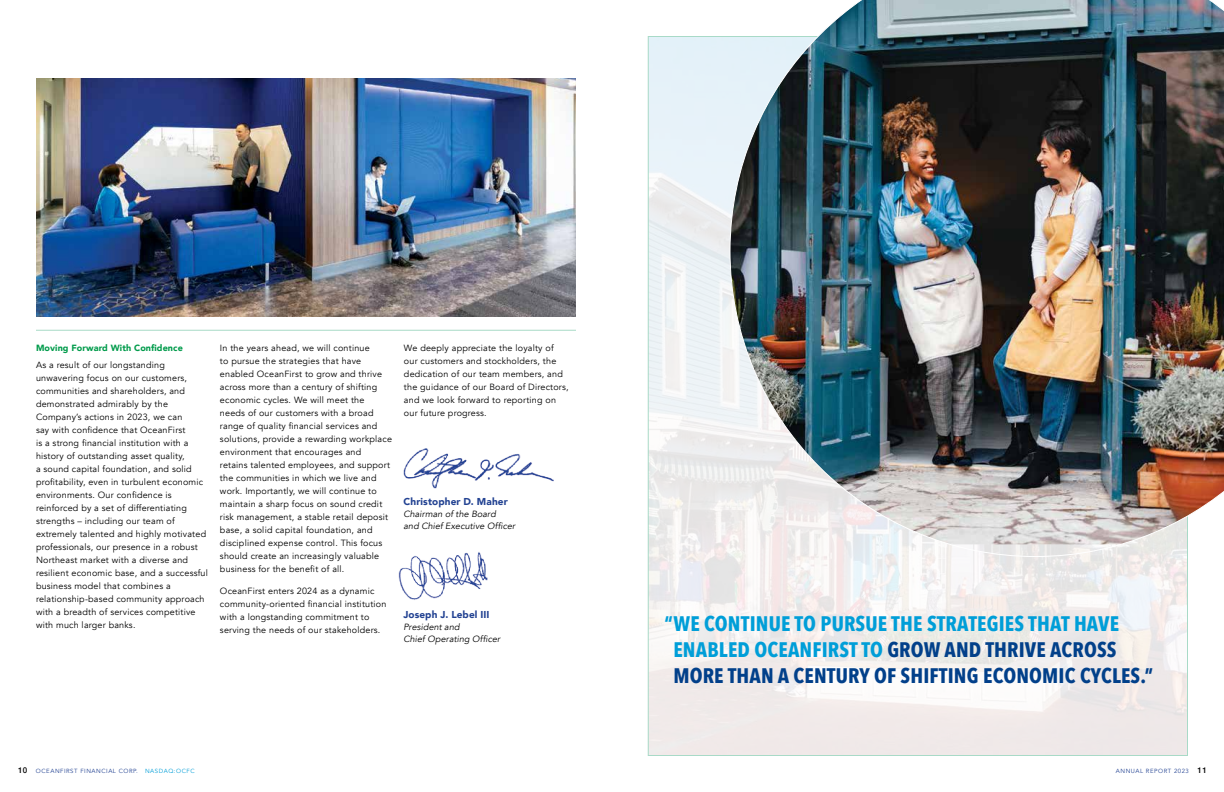
<style>
.page{position:relative;width:1224px;height:792px;background:#fff}
.page>*{position:absolute;margin:0;border:0;box-sizing:border-box;transform-origin:0 0}
.t1{font:700 21px/26px "Avenir Next Condensed";letter-spacing:.01em;color:#02408a}
.t2{font:900 10px "Avenir";letter-spacing:.01em;color:#224292}
.t3{font:9px/13px "Avenir";letter-spacing:.02em;color:#000}
.t4{font:italic 9px/12px "Avenir";letter-spacing:.01em;color:#000}
.t5{font:900 9px "Avenir";letter-spacing:.01em;color:#009b4b}
.t6{font:6px "Avenir";letter-spacing:.09em;color:#224292}
.s1{color:#009ed8}
.s2{font-family:"Helvetica Neue";font-weight:500;font-size:8px;color:#000}
</style>
<div class="page">
<img style="left:650px;top:38px;width:536px;height:716px">
<img style="left:36px;top:78px;width:540px;height:238px">
<img style="left:730px;top:0;width:494px;height:557px">
<hr style="left:36px;top:330px;width:540px;height:1px;background:#a8dac7">
<img style="left:403px;top:448px;width:151px;height:41px">
<img style="left:398px;top:552px;width:90px;height:48px">
<p class="t5" style="left:36px;top:340px;width:148px">Moving Forward With Confidence</p>
<p class="t3" style="left:36px;top:359px;width:173px">As a result of our longstanding unwavering focus on our customers, communities and shareholders, and demonstrated admirably by the Company’s actions in 2023, we can<br>say with confidence that OceanFirst<br>is a strong financial institution with a history of outstanding asset quality,<br>a sound capital foundation, and solid profitability, even in turbulent economic environments. Our confidence is reinforced by a set of differentiating strengths – including our team of extremely talented and highly motivated professionals, our presence in a robust Northeast market with a diverse and resilient economic base, and a successful business model that combines a relationship-based community approach with a breadth of services competitive with much larger banks.</p>
<p class="t3" style="left:220px;top:341px;width:174px">In the years ahead, we will continue<br>to pursue the strategies that have enabled OceanFirst to grow and thrive across more than a century of shifting economic cycles. We will meet the<br>needs of our customers with a broad range of quality financial services and solutions, provide a rewarding workplace environment that encourages and<br>retains talented employees, and support the communities in which we live and work. Importantly, we will continue to maintain a sharp focus on sound credit risk management, a stable retail deposit base, a solid capital foundation, and disciplined expense control. This focus should create an increasingly valuable business for the benefit of all.</p>
<p class="t3" style="left:220px;top:584px;width:168px">OceanFirst enters 2024 as a dynamic community-oriented financial institution with a longstanding commitment to serving the needs of our stakeholders.</p>
<p class="t3" style="left:404px;top:341px;width:166px">We deeply appreciate the loyalty of our customers and stockholders, the dedication of our team members, and the guidance of our Board of Directors, and we look forward to reporting on our future progress.</p>
<p class="t2" style="left:404px;top:493px;width:106px">Christopher D. Maher</p>
<p class="t4" style="left:404px;top:508px;width:113px">Chairman of the Board<br>and Chief Executive Officer</p>
<p class="t2" style="left:404px;top:606px;width:88px">Joseph J. Lebel III</p>
<p class="t4" style="left:404px;top:621px;width:98px">President and<br>Chief Operating Officer</p>
<h1 class="t1" style="left:673px;top:610px;width:481px;text-indent:-9px"><span class="s1">“WE CONTINUE TO PURSUE THE STRATEGIES THAT HAVE<br>ENABLED OCEANFIRST TO</span> GROW AND THRIVE ACROSS<br>MORE THAN A CENTURY OF SHIFTING ECONOMIC CYCLES.”</h1>
<p class="t6" style="left:18px;top:767px;width:178px"><span class="s2">10</span> OCEANFIRST FINANCIAL CORP. <span class="s1">NASDAQ:OCFC</span></p>
<p class="t6" style="left:1116px;top:767px;width:93px">ANNUAL REPORT 2023 <span class="s2">11</span></p>
</div>
